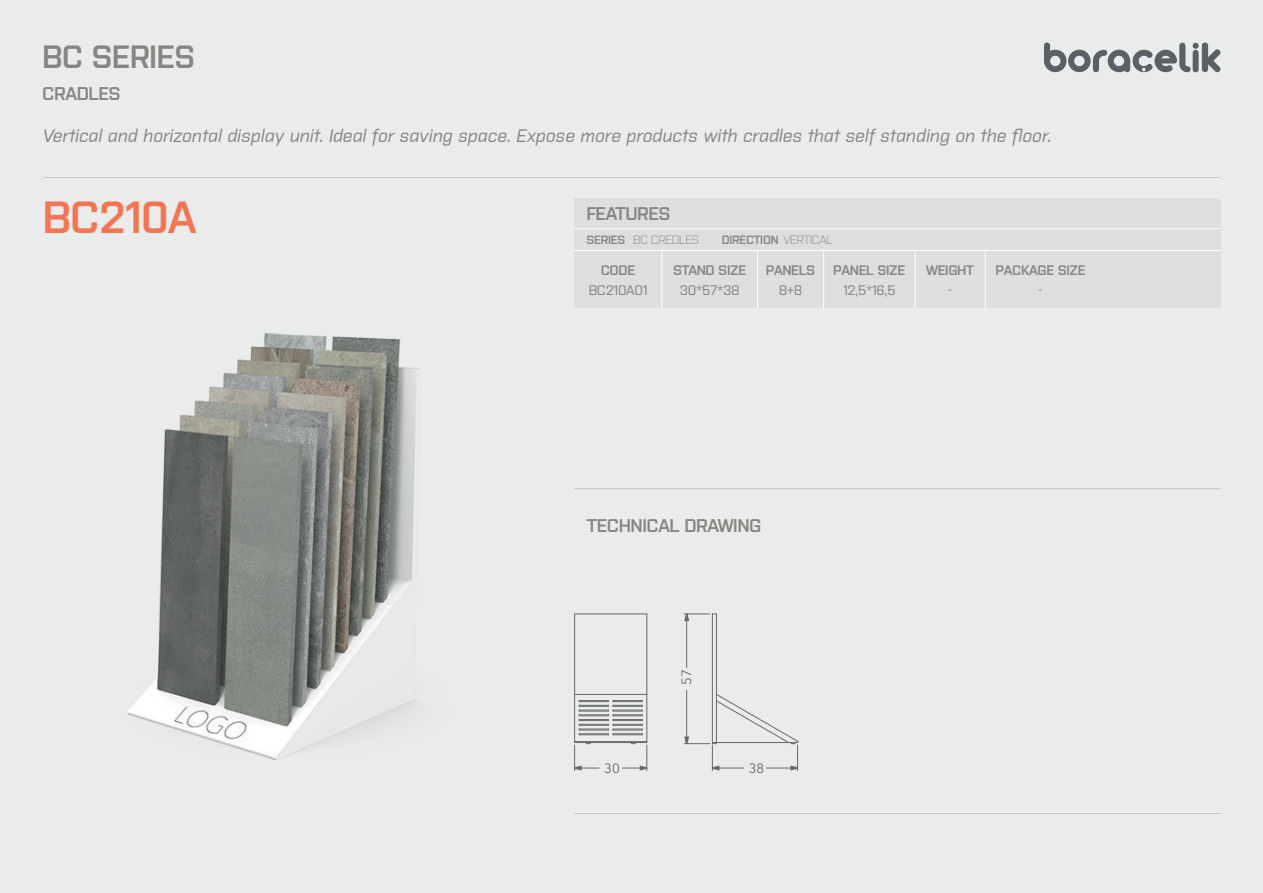
<style>
.page{position:relative;width:1263px;height:893px;background:#e9ecea}
.page>*{position:absolute;margin:0;border:0;box-sizing:border-box;transform-origin:0 0}
.t1{font:600 45px "Purista";letter-spacing:-.025em;color:#f37554}
.t2{font:600 32.25px "Purista";letter-spacing:-.025em;color:#858681}
.t3{font:600 18.45px "Purista";letter-spacing:-.025em;color:#858681}
.t4{font:italic 500 18px "Purista";color:#858681}
.t5{font:600 13.8px "Purista";letter-spacing:-.025em;color:#858681}
.t6{font:500 13.8px "Purista";letter-spacing:-.025em;color:#858681}
.t7{font:13.35px "Avenir Next LT Pro";color:#67696a}
.t8{font:600 12px "Purista";letter-spacing:-.025em;color:#858681}
.t9{font:300 12px "Purista";letter-spacing:-.025em;color:#858681}
.s1{font-weight:600}
.s2{font-weight:300}
</style>
<div class="page">
<div style="left:574px;top:199px;width:646px;height:109px;background:#dcdedd"></div>
<hr style="left:43px;top:177px;width:1177px;height:1px;background:#706b5b">
<hr style="left:574px;top:488px;width:646px;height:1px;background:#706b5b">
<hr style="left:574px;top:813px;width:646px;height:1px;background:#706b5b">
<svg style="left:1044px;top:43px;width:176px;height:29px"></svg>
<hr style="left:661px;top:251px;width:1px;height:57px;background:#fff">
<hr style="left:574px;top:228px;width:646px;height:1px;background:#fff">
<hr style="left:574px;top:250px;width:646px;height:1px;background:#fff">
<hr style="left:757px;top:251px;width:1px;height:57px;background:#fff">
<hr style="left:823px;top:251px;width:1px;height:57px;background:#fff">
<hr style="left:915px;top:251px;width:1px;height:57px;background:#fff">
<hr style="left:985px;top:251px;width:1px;height:57px;background:#fff">
<img style="left:127px;top:333px;width:294px;height:427px">
<hr style="left:686px;top:690px;width:1px;height:54px;background:#67696a">
<hr style="left:686px;top:614px;width:1px;height:53px;background:#67696a">
<hr style="left:574px;top:614px;width:1px;height:80px;background:#67696a">
<hr style="left:646px;top:614px;width:1px;height:80px;background:#67696a">
<hr style="left:575px;top:614px;width:72px;height:1px;background:#67696a">
<hr style="left:646px;top:694px;width:1px;height:47px;background:#67696a">
<hr style="left:574px;top:694px;width:1px;height:47px;background:#67696a">
<hr style="left:575px;top:741px;width:72px;height:1px;background:#67696a">
<svg style="left:622px;top:741px;width:26px;height:30px"></svg>
<hr style="left:575px;top:742px;width:72px;height:1px;background:#67696a">
<hr style="left:575px;top:694px;width:72px;height:1px;background:#67696a">
<svg style="left:579px;top:700px;width:64px;height:35px"></svg>
<svg style="left:574px;top:741px;width:25px;height:30px"></svg>
<hr style="left:716px;top:614px;width:1px;height:80px;background:#67696a">
<hr style="left:712px;top:614px;width:1px;height:128px;background:#67696a">
<svg style="left:683px;top:613px;width:33px;height:9px"></svg>
<svg style="left:683px;top:694px;width:116px;height:77px"></svg>
<h2 class="t2" style="left:42px;top:33px;width:155px">BC SERIES</h2>
<p class="t3" style="left:42px;top:80px;width:80px">CRADLES</p>
<p class="t4" style="left:43px;top:123px;width:1010px">Vertical and horizontal display unit. Ideal for saving space. Expose more products with cradles that self standing on the floor.</p>
<h1 class="t1" style="left:42px;top:184px;width:156px">BC210A</h1>
<p class="t3" style="left:587px;top:200px;width:85px">FEATURES</p>
<p class="t9" style="left:587px;top:232px;width:114px"><span class="s1">SERIES</span> BC CREDLES</p>
<p class="t5" style="left:601px;top:260px;width:36px">CODE</p>
<p class="t6" style="left:589px;top:280px;width:60px">BC210A01</p>
<p class="t8" style="left:722px;top:231px;width:112px">DIRECTION <span class="s2">VERTICAL</span></p>
<p class="t5" style="left:673px;top:260px;width:75px">STAND SIZE</p>
<p class="t6" style="left:680px;top:280px;width:61px">30*57*38</p>
<p class="t5" style="left:766px;top:260px;width:51px">PANELS</p>
<p class="t6" style="left:779px;top:280px;width:25px">8+8</p>
<p class="t5" style="left:833px;top:260px;width:74px">PANEL SIZE</p>
<p class="t6" style="left:843px;top:280px;width:54px">12,5*16,5</p>
<p class="t5" style="left:926px;top:260px;width:49px">WEIGHT</p>
<p class="t6" style="left:948px;top:280px;width:5px">-</p>
<p class="t5" style="left:996px;top:260px;width:92px">PACKAGE SIZE</p>
<p class="t6" style="left:1039px;top:280px;width:5px">-</p>
<p class="t3" style="left:587px;top:512px;width:176px">TECHNICAL DRAWING</p>
<p class="t7" style="left:678px;top:685px;width:17px;rotate:-90deg">57</p>
<p class="t7" style="left:604px;top:760px;width:17px">30</p>
<p class="t7" style="left:749px;top:760px;width:17px">38</p>
</div>
